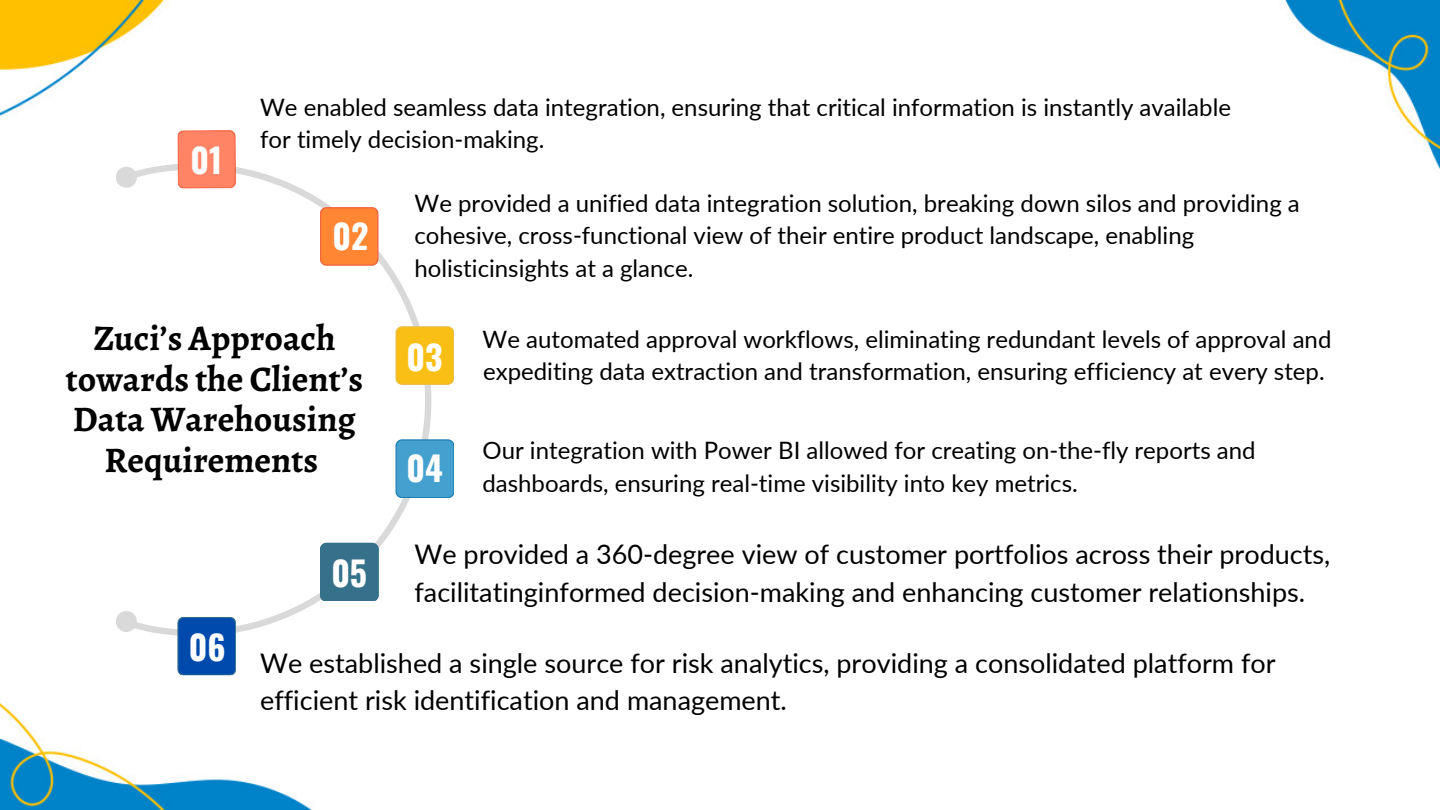
<style>
.page{position:relative;width:1440px;height:810px;background:#fff}
.page>*{position:absolute;margin:0;border:0;box-sizing:border-box;transform-origin:0 0}
.t1{font:700 36px/40.5px "Alegreya";color:#000;text-align:center}
.t2{font:700 33.9px "Oswald";color:#fff}
.t3{font:27px/37.2px "Lato";color:#000}
.t4{font:24px/32.7px "Lato";color:#000}
</style>
<div class="page">
<img style="left:0;top:0;width:1440px;height:810px">
<svg style="left:128px;top:163px;width:303px;height:473px"></svg>
<div style="left:116px;top:167px;width:21px;height:21px;background:#d9d9d9;border-radius:50%"></div>
<div style="left:116px;top:611px;width:21px;height:21px;background:#d9d9d9;border-radius:50%"></div>
<div style="left:320px;top:543px;width:59px;height:59px;background:#35718a"></div>
<svg style="left:396px;top:326px;width:58px;height:59px;background:#f8bf1a"></svg>
<svg style="left:396px;top:439px;width:58px;height:59px;background:#439fcd"></svg>
<svg style="left:177px;top:130px;width:59px;height:59px;background:#fe8669"></svg>
<svg style="left:320px;top:207px;width:59px;height:59px;background:#fd8638"></svg>
<svg style="left:177px;top:617px;width:59px;height:59px;background:#0a51ad"></svg>
<p class="t2" style="left:191px;top:134px;width:33px">01</p>
<p class="t4" style="left:260px;top:90px;width:972px">We enabled seamless data integration, ensuring that critical information is instantly available</p>
<p class="t4" style="left:260px;top:123px;width:286px">for timely decision-making.</p>
<p class="t2" style="left:333px;top:210px;width:38px">02</p>
<p class="t4" style="left:415px;top:186px;width:887px">We provided a unified data integration solution, breaking down silos and providing a cohesive, cross-functional view of their entire product landscape, enabling holisticinsights at a glance.</p>
<p class="t1" style="left:66px;top:318px;width:299px">Zuci’s Approach towards the Client’s<br>Data Warehousing<br>Requirements</p>
<h2 class="t2" style="left:331px;top:546px;width:37px">05</h2>
<p class="t2" style="left:407px;top:330px;width:38px">03</p>
<p class="t2" style="left:407px;top:442px;width:38px">04</p>
<p class="t4" style="left:483px;top:322px;width:850px">We automated approval workflows, eliminating redundant levels of approval and</p>
<h1 class="t4" style="left:483px;top:355px;width:843px">expediting data extraction and transformation, ensuring efficiency at every step.</h1>
<p class="t4" style="left:483px;top:434px;width:775px">Our integration with Power BI allowed for creating on-the-fly reports and</p>
<p class="t4" style="left:483px;top:466px;width:597px">dashboards, ensuring real-time visibility into key metrics.</p>
<p class="t3" style="left:415px;top:535px;width:917px">We provided a 360-degree view of customer portfolios across their products, facilitatinginformed decision-making and enhancing customer relationships.</p>
<p class="t2" style="left:189px;top:621px;width:38px">06</p>
<p class="t3" style="left:260px;top:644px;width:1017px">We established a single source for risk analytics, providing a consolidated platform for efficient risk identification and management.</p>
</div>
